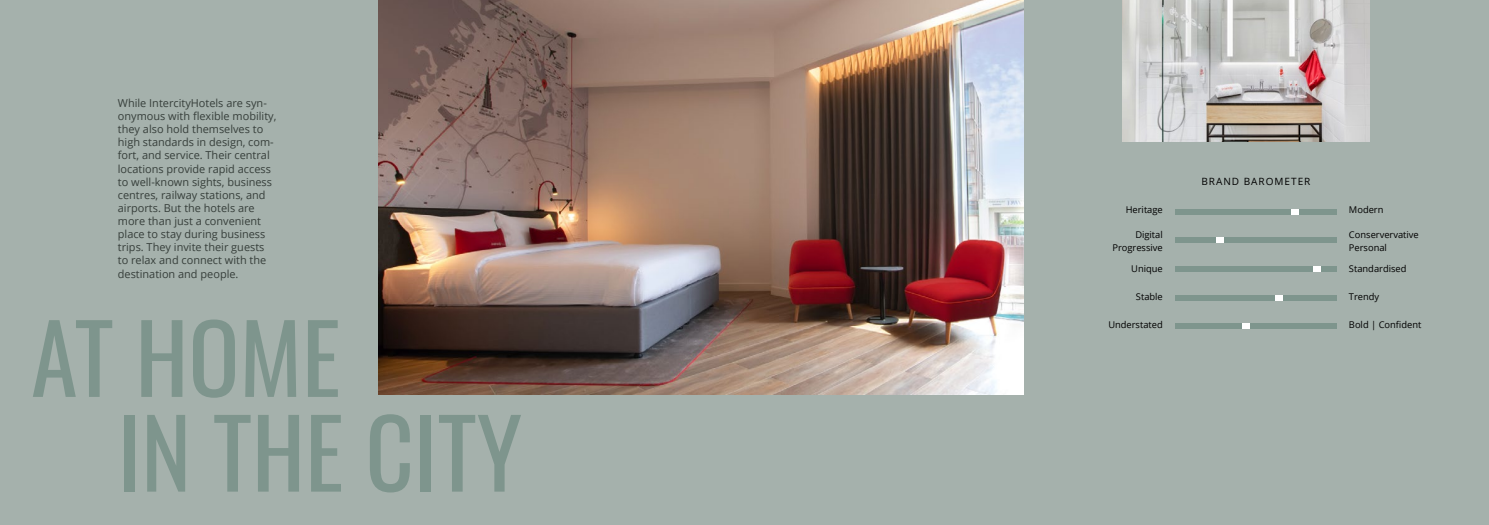
<style>
.page{position:relative;width:1489px;height:525px;background:#fff}
.page>*{position:absolute;margin:0;border:0;box-sizing:border-box;transform-origin:0 0}
.t1{font:94.62px/94.6px "Oswald";color:#7e958d}
.t2{font:11px/13.1px "Open Sans";color:#373f3b}
.t3{font:10px "Open Sans";letter-spacing:.1em;color:#000}
.t4{font:9.38px/12.5px "Open Sans";color:#000;text-align:right}
</style>
<div class="page">
<div style="left:1023px;top:0;width:465px;height:524px;background:#a5b1ac"></div>
<div style="left:0;top:0;width:1023px;height:524px;background:#a5b1ac"></div>
<img style="left:378px;top:0;width:645px;height:394px">
<img style="left:1122px;top:0;width:247px;height:142px">
<div style="left:1175px;top:209px;width:161px;height:5px;background:#7e958d"></div>
<svg style="left:1291px;top:209px;width:7px;height:5px"></svg>
<div style="left:1175px;top:237px;width:161px;height:6px;background:#7e958d"></div>
<div style="left:1216px;top:237px;width:7px;height:6px;background:#fff"></div>
<div style="left:1175px;top:266px;width:161px;height:5px;background:#7e958d"></div>
<div style="left:1312px;top:266px;width:8px;height:5px;background:#fff"></div>
<div style="left:1175px;top:295px;width:161px;height:5px;background:#7e958d"></div>
<svg style="left:1275px;top:295px;width:6px;height:5px"></svg>
<div style="left:1175px;top:323px;width:161px;height:6px;background:#7e958d"></div>
<div style="left:1242px;top:323px;width:7px;height:6px;background:#fff"></div>
<p class="t2" style="left:118px;top:96px;width:160px">While IntercityHotels are syn&shy;onymous with flexible mobility, they also hold themselves to high standards in design, com&shy;fort, and service. Their central locations provide rapid access to well-known sights, business centres, railway stations, and airports. But the hotels are more than just a convenient place to stay during business trips. They invite their guests to relax and connect with the destination and people.</p>
<h1 class="t1" style="left:118px;top:301px;width:406px;text-indent:-87px">AT HOME<br>IN THE CITY</h1>
<p class="t4" style="left:1125px;top:203px;width:39px">Heritage</p>
<p class="t4" style="left:1112px;top:228px;width:52px">Digital<br>Progressive</p>
<p class="t4" style="left:1131px;top:262px;width:33px">Unique</p>
<p class="t4" style="left:1135px;top:289px;width:28px">Stable</p>
<p class="t4" style="left:1108px;top:318px;width:56px">Understated</p>
<p class="t3" style="left:1201px;top:175px;width:111px">BRAND BAROMETER</p>
<p class="t4" style="left:1348px;top:203px;width:36px">Modern</p>
<p class="t4" style="left:1348px;top:228px;width:71px;text-align:left">Conservervative<br>Personal</p>
<p class="t4" style="left:1348px;top:262px;width:59px">Standardised</p>
<p class="t4" style="left:1348px;top:289px;width:32px">Trendy</p>
<p class="t4" style="left:1348px;top:318px;width:74px">Bold | Confident</p>
</div>
